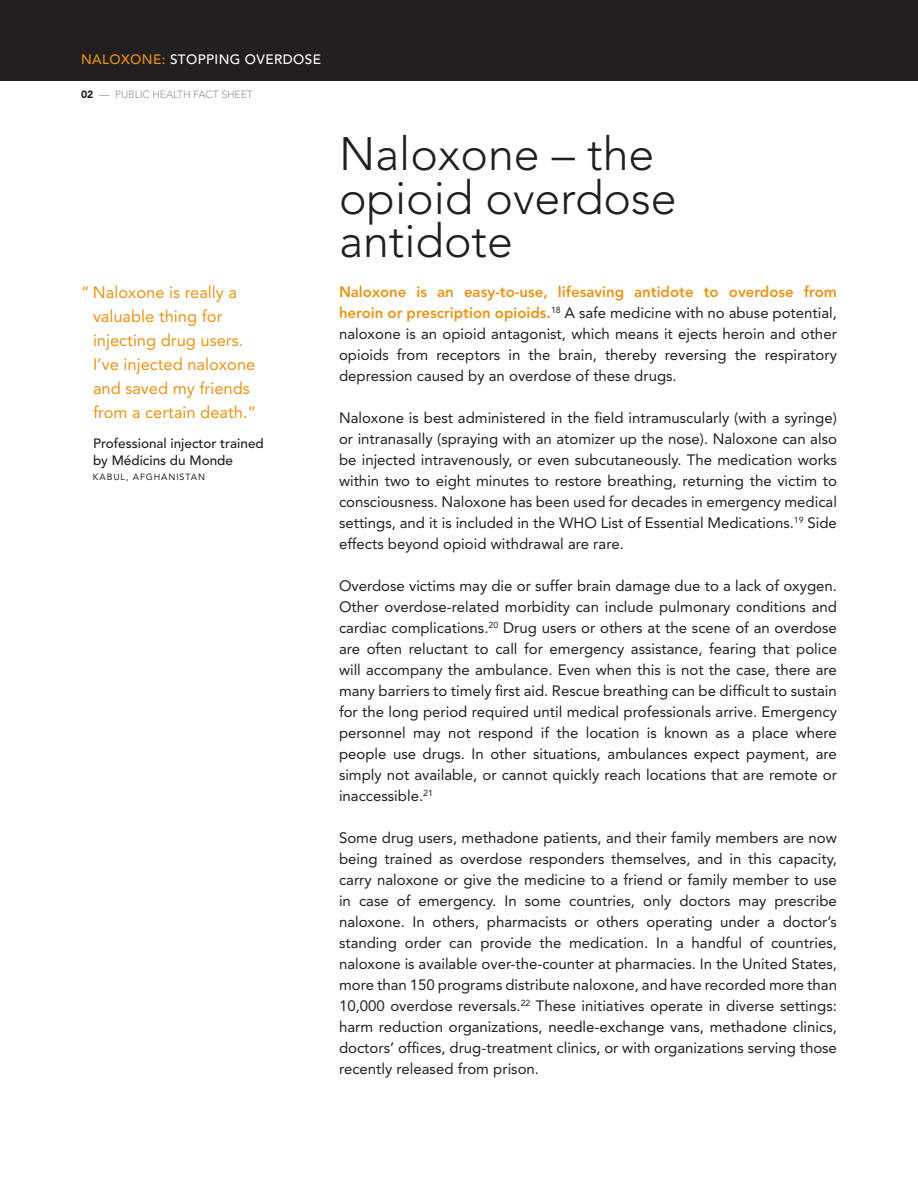
<style>
.page{position:relative;width:918px;height:1188px;background:#fff}
.page>*{position:absolute;margin:0;border:0;box-sizing:border-box;transform-origin:0 0}
._1_Headers{font:300 46.5px/43.5px "Avenir";color:#231f20}
.PULL-QUOTE_1{font:16.5px/24px "Avenir";color:#e89418}
.TEXT_basic{font:15px/21px "Avenir";color:#231f20;text-align:justify}
.PULL-QUOTE_2{font:500 13.5px/16.5px "Avenir";color:#231f20}
.t1{font:500 13.5px "Avenir";letter-spacing:.03em;color:#fff}
.t2{font:300 10.5px "Avenir";letter-spacing:-.01em;color:#939598}
.PILL-QUOTE_3{font:9px "Avenir";letter-spacing:.1em;color:#231f20}
.s1{color:#e89418}
.s2{font-weight:900;color:#231f20}
.s3{font-weight:400}
.s4{font-weight:800;color:#e89418}
</style>
<div class="page">
<div style="left:0;top:0;width:918px;height:81px;background:#231f20"></div>
<p class="t1" style="left:81px;top:52px;width:241px"><span class="s1">NALOXONE:</span> STOPPING OVERDOSE</p>
<p class="t2" style="left:81px;top:88px;width:173px"><span class="s2">02</span> <span class="s3">—</span> PUBLIC HEALTH FACT SHEET</p>
<p class="PULL-QUOTE_1" style="left:93px;top:281px;width:165px;text-indent:-12px">“ Naloxone is really a valuable thing for injecting drug users.<br>I’ve injected naloxone and saved my friends from a certain death.”</p>
<p class="PULL-QUOTE_2" style="left:93px;top:436px;width:172px">Professional injector trained by Médicins du Monde</p>
<p class="PILL-QUOTE_3" style="left:93px;top:471px;width:114px">KABUL, AFGHANISTAN</p>
<p class="_1_Headers" style="left:339px;top:133px;width:339px">Naloxone – the opioid overdose antidote</p>
<p class="TEXT_basic" style="left:339px;top:281px;width:500px"><span class="s4">Naloxone is an easy-to-use, lifesaving antidote to overdose from heroin or prescription opioids.</span><sup>18</sup> A safe medicine with no abuse potential, naloxone is an opioid antagonist, which means it ejects heroin and other opioids from receptors in the brain, thereby reversing the respiratory depression caused by an overdose of these drugs.</p>
<p class="TEXT_basic" style="left:339px;top:407px;width:500px">Naloxone is best administered in the field intramuscularly (with a syringe) or intranasally (spraying with an atomizer up the nose). Naloxone can also be injected intravenously, or even subcutaneously. The medication works within two to eight minutes to restore breathing, returning the victim to consciousness. Naloxone has been used for decades in emergency medical settings, and it is included in the WHO List of Essential Medications.<sup>19</sup> Side effects beyond opioid withdrawal are rare.</p>
<p class="TEXT_basic" style="left:339px;top:575px;width:500px">Overdose victims may die or suffer brain damage due to a lack of oxygen.<br>Other overdose-related morbidity can include pulmonary conditions and cardiac complications.<sup>20</sup> Drug users or others at the scene of an overdose are often reluctant to call for emergency assistance, fearing that police will accompany the ambulance. Even when this is not the case, there are many barriers to timely first aid. Rescue breathing can be difficult to sustain for the long period required until medical professionals arrive. Emergency personnel may not respond if the location is known as a place where people use drugs. In other situations, ambulances expect payment, are simply not available, or cannot quickly reach locations that are remote or inaccessible.<sup>21</sup></p>
<p class="TEXT_basic" style="left:339px;top:827px;width:500px">Some drug users, methadone patients, and their family members are now being trained as overdose responders themselves, and in this capacity, carry naloxone or give the medicine to a friend or family member to use in case of emergency. In some countries, only doctors may prescribe naloxone. In others, pharmacists or others operating under a doctor’s standing order can provide the medication. In a handful of countries, naloxone is available over-the-counter at pharmacies. In the United States, more than 150 programs distribute naloxone, and have recorded more than 10,000 overdose reversals.<sup>22</sup> These initiatives operate in diverse settings: harm reduction organizations, needle-exchange vans, methadone clinics, doctors’ offices, drug-treatment clinics, or with organizations serving those recently released from prison.</p>
</div>
